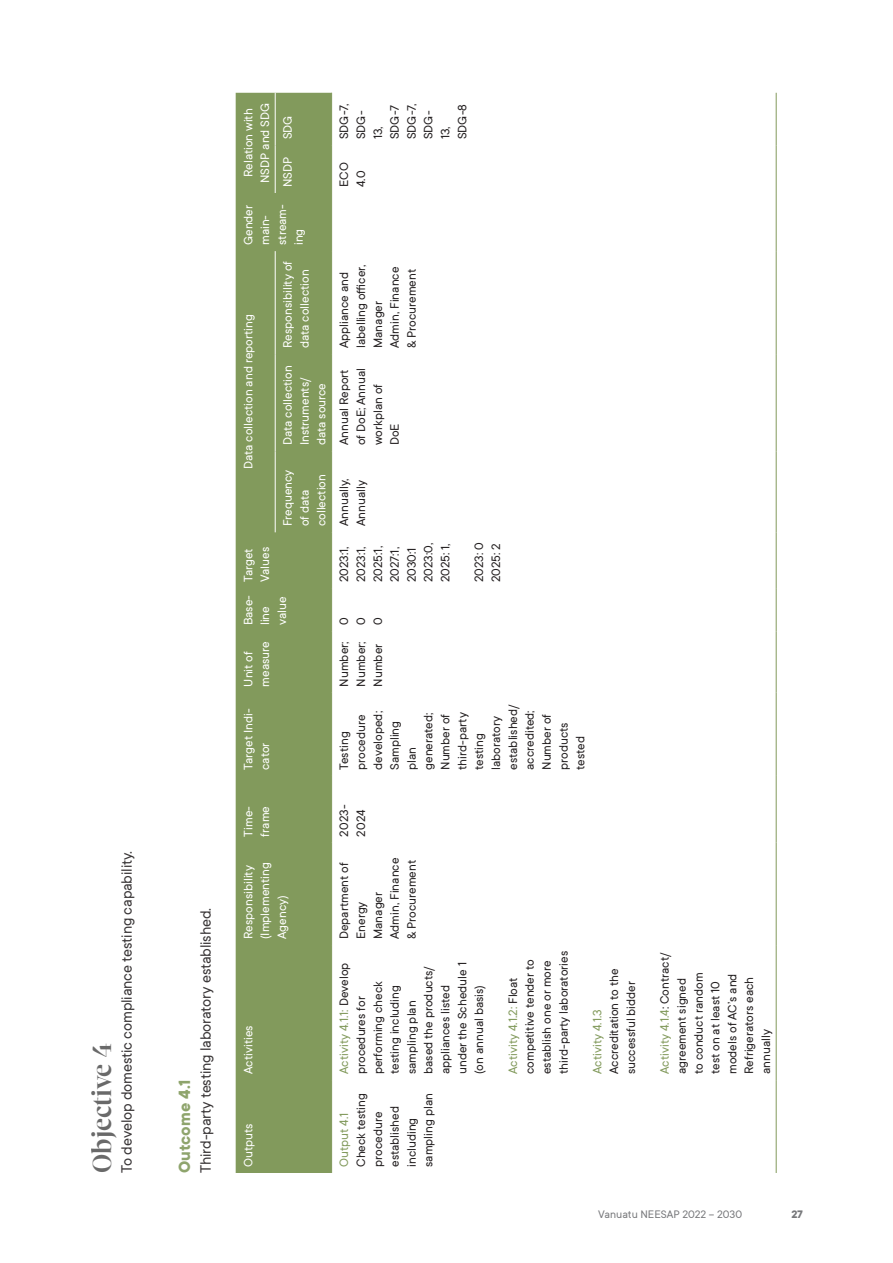
<style>
.page{position:relative;width:893px;height:1263px;background:#fff}
.page>*{position:absolute;margin:0;border:0;box-sizing:border-box;transform-origin:0 0}
.t1{font:500 28.5px "Sole Serif Big Display";color:#595959}
.t2{font:700 18px "TT Commons";color:#829a5c}
.t3{font:16.5px "TT Commons";letter-spacing:-.01em;color:#231f20}
.t4{font:13.5px/16.8px "TT Commons";color:#231f20}
.t5{font:13.5px/16.8px "TT Commons";color:#fff}
.t6{font:13.5px "TT Commons";color:#829a5c}
.t7{font:12px "TT Commons";color:#77787b}
.t8{font:700 12px "TT Commons";color:#77787b}
.s1{color:#829a5c}
</style>
<div class="page">
<div style="left:236px;top:93px;width:95px;height:1080px;background:#829a5c"></div>
<hr style="left:275px;top:451px;width:1px;height:81px;background:#fff">
<hr style="left:275px;top:354px;width:1px;height:97px;background:#fff">
<hr style="left:275px;top:251px;width:1px;height:103px;background:#fff">
<hr style="left:275px;top:145px;width:1px;height:48px;background:#fff">
<hr style="left:275px;top:93px;width:1px;height:52px;background:#fff">
<hr style="left:331px;top:1080px;width:1px;height:93px;background:#829a5c">
<hr style="left:331px;top:945px;width:1px;height:135px;background:#829a5c">
<hr style="left:331px;top:842px;width:1px;height:103px;background:#829a5c">
<hr style="left:331px;top:776px;width:1px;height:66px;background:#829a5c">
<hr style="left:331px;top:692px;width:1px;height:84px;background:#829a5c">
<hr style="left:331px;top:631px;width:1px;height:61px;background:#829a5c">
<hr style="left:331px;top:588px;width:1px;height:43px;background:#829a5c">
<hr style="left:331px;top:532px;width:1px;height:56px;background:#829a5c">
<hr style="left:331px;top:451px;width:1px;height:81px;background:#829a5c">
<hr style="left:331px;top:354px;width:1px;height:97px;background:#829a5c">
<hr style="left:331px;top:251px;width:1px;height:103px;background:#829a5c">
<hr style="left:331px;top:193px;width:1px;height:58px;background:#829a5c">
<hr style="left:331px;top:145px;width:1px;height:48px;background:#829a5c">
<hr style="left:331px;top:93px;width:1px;height:52px;background:#829a5c">
<hr style="left:776px;top:1080px;width:1px;height:93px;background:#829a5c">
<hr style="left:776px;top:945px;width:1px;height:135px;background:#829a5c">
<hr style="left:776px;top:842px;width:1px;height:103px;background:#829a5c">
<hr style="left:776px;top:776px;width:1px;height:66px;background:#829a5c">
<hr style="left:776px;top:692px;width:1px;height:84px;background:#829a5c">
<hr style="left:776px;top:631px;width:1px;height:61px;background:#829a5c">
<hr style="left:776px;top:588px;width:1px;height:43px;background:#829a5c">
<hr style="left:776px;top:532px;width:1px;height:56px;background:#829a5c">
<hr style="left:776px;top:451px;width:1px;height:81px;background:#829a5c">
<hr style="left:776px;top:354px;width:1px;height:97px;background:#829a5c">
<hr style="left:776px;top:251px;width:1px;height:103px;background:#829a5c">
<hr style="left:776px;top:193px;width:1px;height:58px;background:#829a5c">
<hr style="left:776px;top:145px;width:1px;height:48px;background:#829a5c">
<hr style="left:776px;top:93px;width:1px;height:52px;background:#829a5c">
<p class="t3" style="left:116px;top:1173px;width:324px;rotate:-90deg">To develop domestic compliance testing capability.</p>
<h1 class="t1" style="left:86px;top:1173px;width:133px;rotate:-90deg">Objective 4</h1>
<h2 class="t2" style="left:173px;top:1173px;width:95px;rotate:-90deg">Outcome 4.1</h2>
<p class="t3" style="left:195px;top:1173px;width:267px;rotate:-90deg">Third-party testing laboratory established.</p>
<p class="t5" style="left:239px;top:183px;width:82px;text-align:center;rotate:-90deg">Relation with<br>NSDP and SDG</p>
<p class="t5" style="left:279px;top:139px;width:25px;rotate:-90deg">SDG</p>
<p class="t5" style="left:279px;top:187px;width:32px;rotate:-90deg">NSDP</p>
<p class="t5" style="left:239px;top:245px;width:42px;rotate:-90deg">Gender main&shy;stream&shy;ing</p>
<p class="t5" style="left:239px;top:469px;width:156px;rotate:-90deg">Data collection and reporting</p>
<p class="t5" style="left:239px;top:582px;width:37px;rotate:-90deg">Target<br>Values</p>
<p class="t5" style="left:279px;top:348px;width:89px;rotate:-90deg">Responsibility of data collection</p>
<p class="t5" style="left:279px;top:445px;width:81px;rotate:-90deg">Data collection<br>Instruments/ data source</p>
<p class="t5" style="left:279px;top:526px;width:58px;rotate:-90deg">Frequency of data collection</p>
<p class="t5" style="left:239px;top:625px;width:32px;rotate:-90deg">Base&shy;line value</p>
<p class="t5" style="left:239px;top:686px;width:47px;rotate:-90deg">Unit of measure</p>
<p class="t5" style="left:239px;top:770px;width:63px;rotate:-90deg">Target Indi&shy;cator</p>
<p class="t4" style="left:335px;top:139px;width:37px;rotate:-90deg">SDG-7,<br>SDG-<br>13,<br>SDG-7<br>SDG-7,<br>SDG-<br>13,<br>SDG-8</p>
<p class="t4" style="left:335px;top:187px;width:26px;rotate:-90deg">ECO<br>4.0</p>
<p class="t4" style="left:335px;top:348px;width:85px;rotate:-90deg">Appliance and labelling officer,<br>Manager<br>Admin, Finance &amp; Procurement</p>
<p class="t4" style="left:335px;top:445px;width:79px;rotate:-90deg">Annual Report of DoE; Annual workplan of<br>DoE</p>
<p class="t4" style="left:335px;top:526px;width:49px;rotate:-90deg">Annually,<br>Annually</p>
<p class="t4" style="left:335px;top:582px;width:41px;rotate:-90deg">2023:1,<br>2023:1,<br>2025:1,<br>2027:1,<br>2030:1<br>2023:0,<br>2025: 1,</p>
<p class="t4" style="left:470px;top:582px;width:41px;rotate:-90deg">2023: 0<br>2025: 2</p>
<p class="t4" style="left:335px;top:625px;width:9px;text-align:justify;rotate:-90deg">0<br>0<br>0</p>
<p class="t4" style="left:335px;top:686px;width:47px;text-align:justify;rotate:-90deg">Number; Number; Number</p>
<p class="t4" style="left:335px;top:770px;width:67px;rotate:-90deg">Testing procedure developed;<br>Sampling plan generated;<br>Number of third-party testing laboratory established/ accredited;<br>Number of products tested</p>
<p class="t5" style="left:239px;top:836px;width:32px;rotate:-90deg">Time&shy;frame</p>
<p class="t5" style="left:239px;top:939px;width:78px;rotate:-90deg">Responsibility (Implementing<br>Agency)</p>
<p class="t5" style="left:239px;top:1074px;width:50px;rotate:-90deg">Activities</p>
<p class="t5" style="left:239px;top:1167px;width:45px;rotate:-90deg">Outputs</p>
<p class="t4" style="left:335px;top:836px;width:33px;rotate:-90deg">2023-<br>2024</p>
<p class="t4" style="left:335px;top:939px;width:83px;rotate:-90deg">Department of<br>Energy<br>Manager<br>Admin, Finance &amp; Procurement</p>
<p class="t4" style="left:335px;top:1074px;width:113px;rotate:-90deg"><span class="s1">Activity 4.1.1:</span> Develop procedures for performing check testing including sampling plan<br>based the products/ appliances listed under the Schedule 1 (on annual basis)</p>
<p class="t4" style="left:504px;top:1074px;width:124px;rotate:-90deg"><span class="s1">Activity 4.1.2:</span> Float competitive tender to establish one or more third-party laboratories</p>
<p class="t4" style="left:352px;top:1167px;width:75px;rotate:-90deg">Check testing procedure established including sampling plan</p>
<p class="t6" style="left:336px;top:1167px;width:56px;rotate:-90deg">Output 4.1</p>
<p class="t4" style="left:605px;top:1074px;width:107px;rotate:-90deg">Accreditation to the successful bidder</p>
<p class="t6" style="left:589px;top:1074px;width:66px;rotate:-90deg">Activity 4.1.3</p>
<p class="t4" style="left:656px;top:1074px;width:123px;rotate:-90deg"><span class="s1">Activity 4.1.4</span>: Contract/ agreement signed<br>to conduct random test on at least 10 models of AC’s and<br>Refrigerators each annually</p>
<p class="t7" style="left:598px;top:1207px;width:145px">Vanuatu NEESAP 2022 – 2030</p>
<p class="t8" style="left:791px;top:1207px;width:13px">27</p>
</div>
